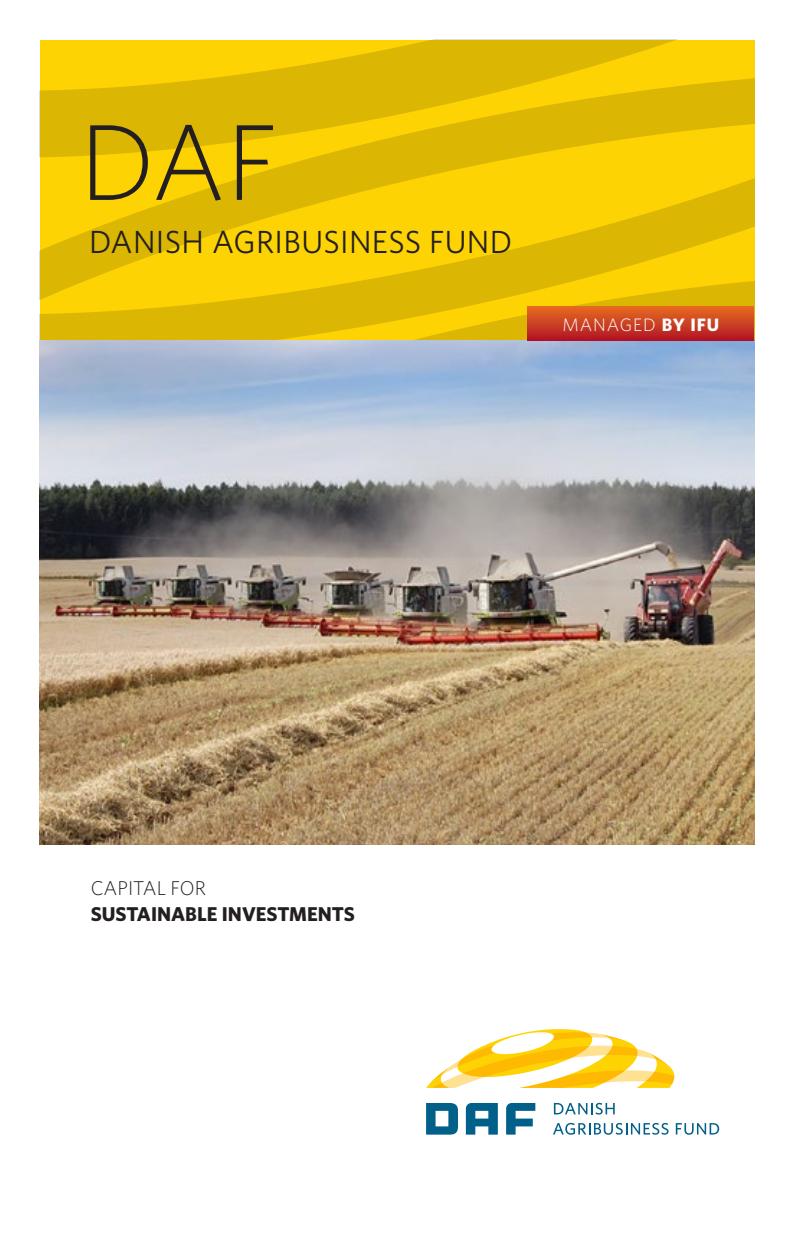
<style>
.page{position:relative;width:794px;height:1248px;background:#fff}
.page>*{position:absolute;margin:0;border:0;box-sizing:border-box;transform-origin:0 0}
.t1{font:300 108px "Whitney";color:#231f20}
.t2{font:32px "Whitney";letter-spacing:.01em;color:#231f20}
.t3{font:700 20px "Whitney";color:#231f20}
.t4{font:300 20px "Whitney";color:#231f20}
.t5{font:300 18px "Whitney";letter-spacing:.05em;color:#fff}
.s1{font-weight:700}
</style>
<div class="page">
<svg style="left:40px;top:40px;width:714px;height:137px;background:#eac203"></svg>
<svg style="left:40px;top:177px;width:714px;height:163px;background:#eec603"></svg>
<img style="left:40px;top:340px;width:714px;height:504px">
<svg style="left:427px;top:1029px;width:247px;height:58px"></svg>
<svg style="left:466px;top:1103px;width:32px;height:31px"></svg>
<svg style="left:506px;top:1103px;width:29px;height:31px"></svg>
<svg style="left:554px;top:1102px;width:60px;height:12px"></svg>
<svg style="left:553px;top:1122px;width:115px;height:12px"></svg>
<svg style="left:676px;top:1123px;width:43px;height:11px"></svg>
<svg style="left:426px;top:1103px;width:32px;height:31px"></svg>
<div style="left:528px;top:306px;width:226px;height:34px;background:linear-gradient(to bottom,#e76d20,#b41824)"></div>
<h1 class="t1" style="left:79px;top:90px;width:200px">DAF</h1>
<h2 class="t2" style="left:89px;top:220px;width:425px">DANISH AGRIBUSINESS FUND</h2>
<p class="t5" style="left:562px;top:312px;width:158px">MANAGED <span class="s1">BY IFU</span></p>
<p class="t4" style="left:91px;top:874px;width:117px">CAPITAL FOR</p>
<p class="t3" style="left:91px;top:900px;width:265px">SUSTAINABLE INVESTMENTS</p>
</div>
